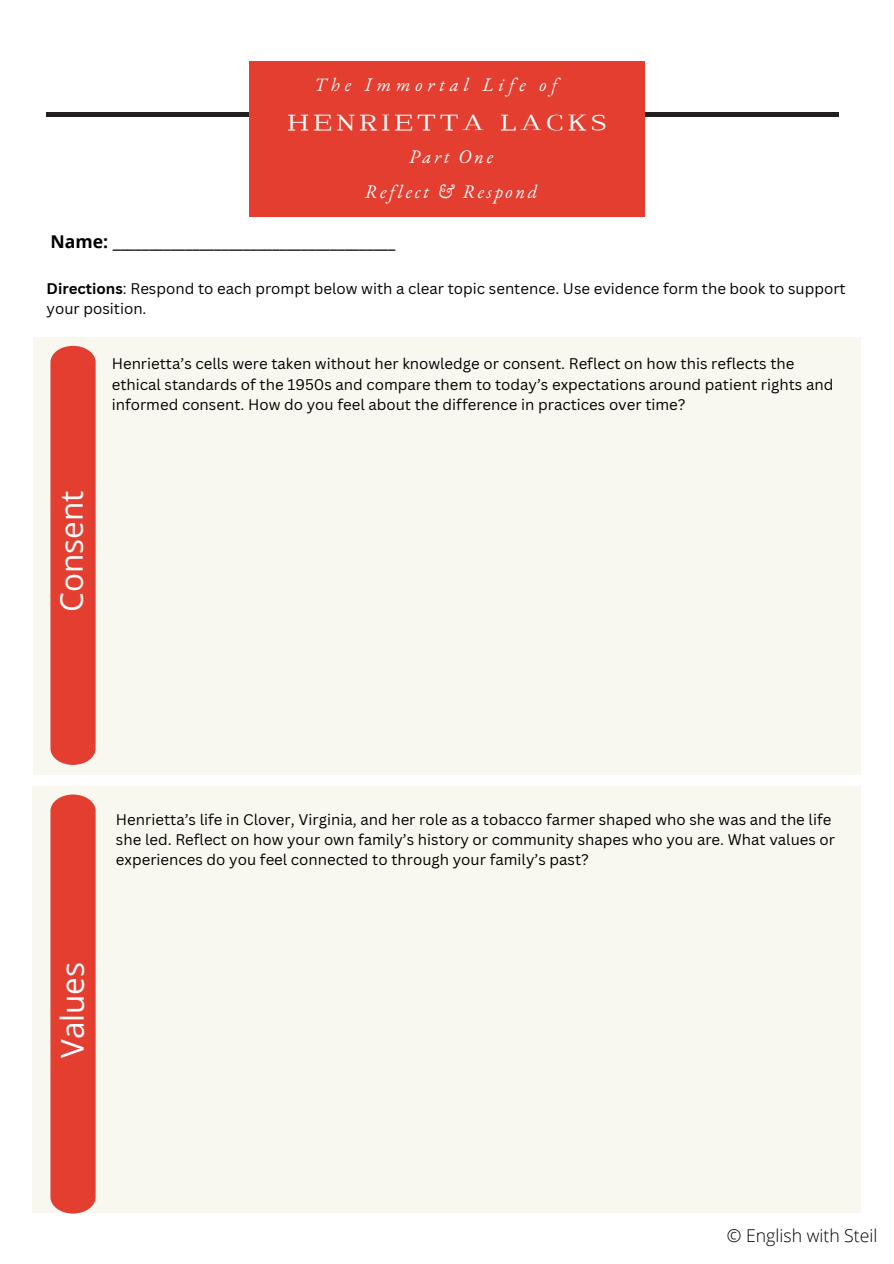
<style>
.page{position:relative;width:894px;height:1264px;background:#fff}
.page>*{position:absolute;margin:0;border:0;box-sizing:border-box;transform-origin:0 0}
.t1{font:31.5px "Open Sans";color:#fff}
.t2{font:30.6px "Canva Light Medium Song Latin";letter-spacing:.14em;color:#fff}
.t3{font:italic 18.75px/35.7px "EB Garamond";letter-spacing:.14em;color:#fff;text-align:center}
.t4{font:italic 18.75px "EB Garamond";letter-spacing:.26em;color:#fff}
.t5{font:700 17.7px "Open Sans";color:#000}
.t6{font:300 17.7px "Open Sans";color:#000}
.t7{font:15px/20.2px "Canva Sans";color:#000}
.s1{font-weight:700}
</style>
<div class="page">
<hr style="left:46px;top:113px;width:792px;height:4px;background:#231f20">
<div style="left:249px;top:61px;width:395px;height:155px;background:#e43e30"></div>
<div style="left:33px;top:338px;width:827px;height:437px;background:#f8f8f0"></div>
<div style="left:50px;top:346px;width:46px;height:419px;background:#e43e30"></div>
<div style="left:33px;top:786px;width:827px;height:427px;background:#f8f8f0"></div>
<div style="left:50px;top:794px;width:46px;height:419px;background:#e43e30"></div>
<h4 class="t4" style="left:314px;top:72px;width:244px">The Immortal Life of</h4>
<h4 class="t2" style="left:287px;top:106px;width:320px">HENRIETTA LACKS</h4>
<h1 class="t3" style="left:364px;top:138px;width:174px">Part One<br>Reflect &amp; Respond</h1>
<h3 class="t5" style="left:50px;top:229px;width:346px">Name: _______________________________________</h3>
<h2 class="t7" style="left:47px;top:278px;width:800px"><span class="s1">Directions</span>: Respond to each prompt below with a clear topic sentence. Use evidence form the book to support your position.</h2>
<p class="t7" style="left:112px;top:353px;width:723px">Henrietta’s cells were taken without her knowledge or consent. Reflect on how this reflects the ethical standards of the 1950s and compare them to today’s expectations around patient rights and informed consent. How do you feel about the difference in practices over time?</p>
<p class="t1" style="left:49px;top:612px;width:123px;rotate:-90deg">Consent</p>
<p class="t7" style="left:116px;top:808px;width:720px">Henrietta’s life in Clover, Virginia, and her role as a tobacco farmer shaped who she was and the life she led. Reflect on how your own family’s history or community shapes who you are. What values or experiences do you feel connected to through your family’s past?</p>
<h2 class="t1" style="left:50px;top:1058px;width:98px;rotate:-90deg">Values</h2>
<p class="t6" style="left:726px;top:1222px;width:152px">© English with Steil</p>
</div>
